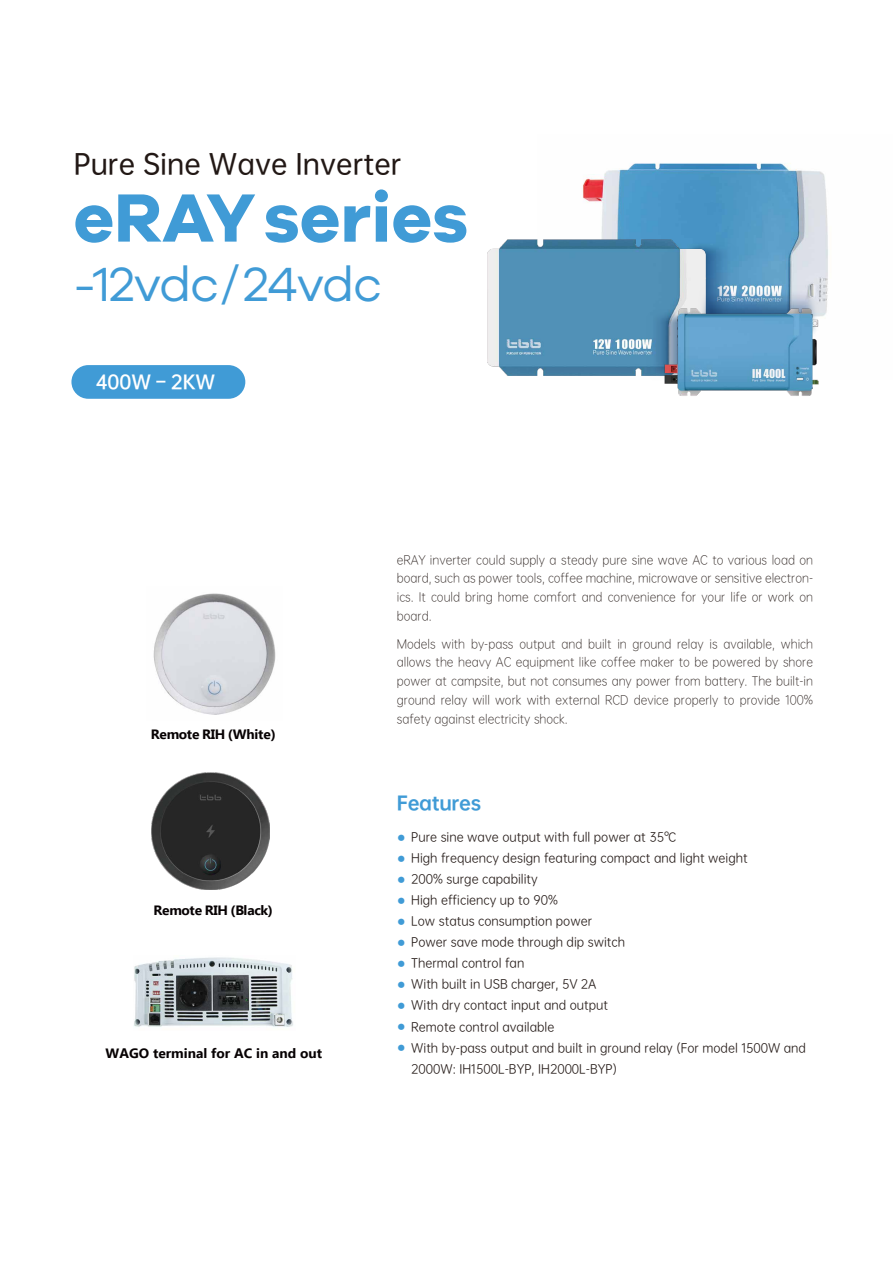
<style>
.page{position:relative;width:893px;height:1263px;background:#fff}
.page>*{position:absolute;margin:0;border:0;box-sizing:border-box;transform-origin:0 0}
.t1{font:700 70.35px "Galyon";color:#409bd6}
.t2{font:49.5px "Galyon";letter-spacing:-.02em;color:#409bd6}
.t3{font:27px "OPPO Sans M";color:#221815}
.t4{font:18.15px "OPPO Sans B";color:#fff}
.t5{font:18px "OPPO Sans H";letter-spacing:-.02em;color:#409bd6}
.t6{font:700 13.5px "Ebrima";letter-spacing:-.005em;color:#070203}
.t7{font:700 13.5px "Ebrima";letter-spacing:-.025em;color:#070203}
.t8{font:12px/18.8px "OPPO Sans L";color:#221815;text-align:justify}
.t9{font:12px/21px "OPPO Sans R";color:#221815}
.t10{font:300 8.4px "Adobe Song Std";color:#409bd6}
</style>
<div class="page">
<img style="left:583px;top:163px;width:245px;height:76px">
<img style="left:639px;top:196px;width:144px;height:43px">
<div style="left:71px;top:365px;width:174px;height:34px;background:#409bd6;border-radius:17px"></div>
<img style="left:152px;top:772px;width:118px;height:118px">
<img style="left:153px;top:593px;width:123px;height:122px">
<img style="left:487px;top:223px;width:247px;height:153px">
<img style="left:600px;top:263px;width:53px;height:113px">
<img style="left:653px;top:239px;width:175px;height:45px">
<img style="left:649px;top:284px;width:179px;height:112px">
<img style="left:133px;top:957px;width:160px;height:70px">
<h3 class="t3" style="left:74px;top:142px;width:329px">Pure Sine Wave Inverter</h3>
<h1 class="t1" style="left:74px;top:174px;width:396px">eRAYseries</h1>
<h2 class="t2" style="left:74px;top:248px;width:310px">-12vdc/24vdc</h2>
<h3 class="t4" style="left:96px;top:366px;width:121px">400W – 2KW</h3>
<p class="t6" style="left:151px;top:724px;width:127px">Remote RIH (White)</p>
<p class="t7" style="left:153px;top:900px;width:121px">Remote RIH (Black)</p>
<p class="t6" style="left:106px;top:1043px;width:218px">WAGO terminal for AC in and out</p>
<p class="t8" style="left:397px;top:549px;width:418px">eRAY inverter could supply a steady pure sine wave AC to various load on board, such as power tools, coffee machine, microwave or sensitive electron&shy;ics. It could bring home comfort and convenience for your life or work on board.</p>
<p class="t8" style="left:397px;top:633px;width:418px">Models with by-pass output and built in ground relay is available, which allows the heavy AC equipment like coffee maker to be powered by shore power at campsite, but not consumes any power from battery. The built-in ground relay will work with external RCD device properly to provide 100% safety against electricity shock.</p>
<h3 class="t5" style="left:397px;top:787px;width:86px">Features</h3>
<p class="t9" style="left:411px;top:826px;width:396px">Pure sine wave output with full power at 35℃<br>High frequency design featuring compact and light weight<br>200% surge capability<br>High efficiency up to 90%<br>Low status consumption power<br>Power save mode through dip switch<br>Thermal control fan<br>With built in USB charger, 5V 2A<br>With dry contact input and output<br>Remote control available<br>With by-pass output and built in ground relay (For model 1500W and 2000W: IH1500L-BYP, IH2000L-BYP)</p>
<p class="t10" style="left:397px;top:833px;width:10px">●</p>
<p class="t10" style="left:397px;top:854px;width:10px">●</p>
<p class="t10" style="left:397px;top:875px;width:10px">●</p>
<p class="t10" style="left:397px;top:896px;width:10px">●</p>
<p class="t10" style="left:397px;top:917px;width:10px">●</p>
<p class="t10" style="left:397px;top:938px;width:10px">●</p>
<p class="t10" style="left:397px;top:959px;width:10px">●</p>
<p class="t10" style="left:397px;top:980px;width:10px">●</p>
<p class="t10" style="left:397px;top:1001px;width:10px">●</p>
<p class="t10" style="left:397px;top:1022px;width:10px">●</p>
<p class="t10" style="left:397px;top:1043px;width:10px">●</p>
</div>
